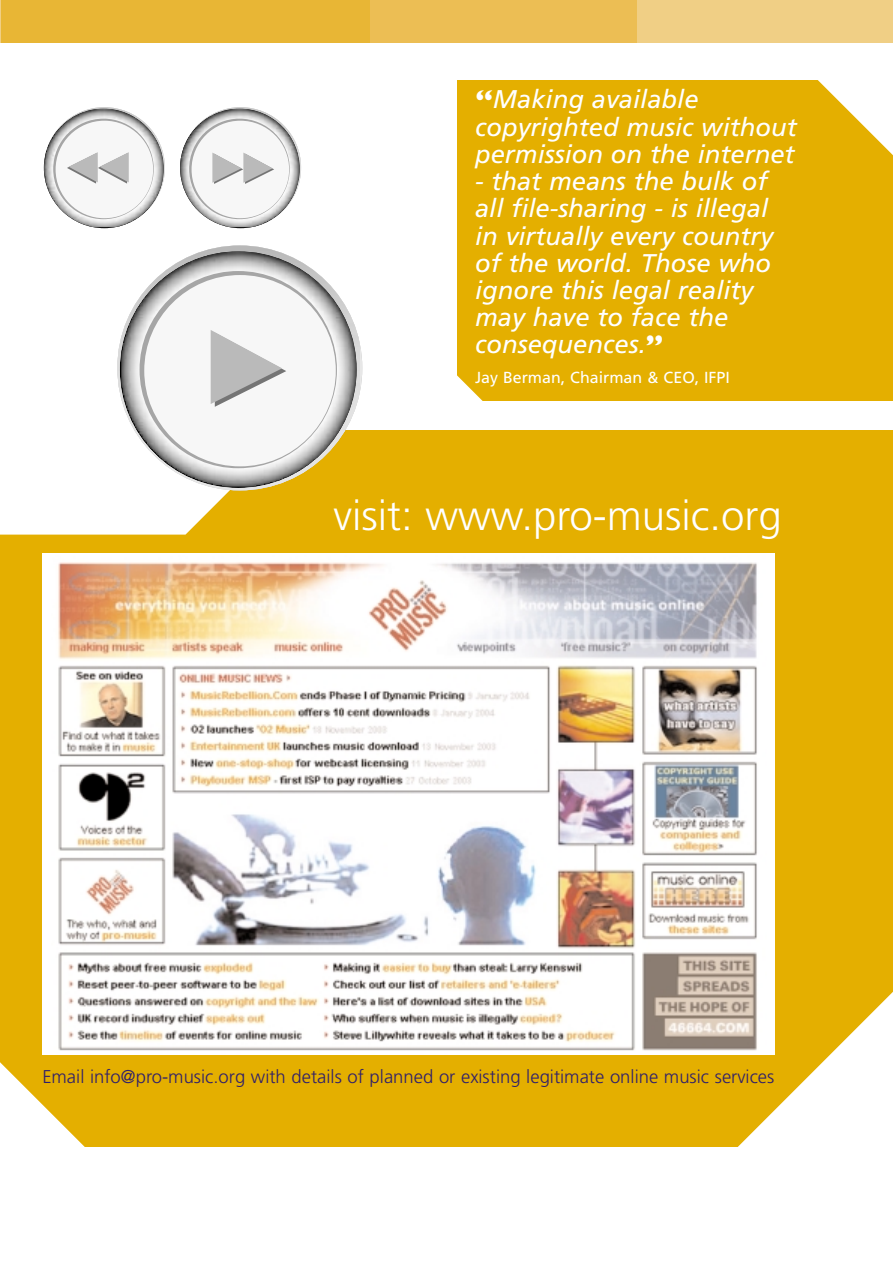
<style>
.page{position:relative;width:893px;height:1262px;background:#fff}
.page>*{position:absolute;margin:0;border:0;box-sizing:border-box;transform-origin:0 0}
.t1{font:300 42px "Frutiger";color:#fff}
.t2{font:italic 25.65px/27.2px "Frutiger";color:#fff}
.t3{font:300 18.45px "Frutiger";color:#2f1f6b}
.t4{font:16.05px "Frutiger";color:#fff}
.s1{font-family:"Gill Sans";font-weight:800;font-style:normal}
</style>
<div class="page">
<div style="left:457px;top:80px;width:435px;height:320px;background:#e4af00"></div>
<svg style="left:457px;top:375px;width:56px;height:26px"></svg>
<svg style="left:818px;top:80px;width:74px;height:74px"></svg>
<div style="left:0;top:430px;width:892px;height:716px;background:#e4af00"></div>
<svg style="left:0;top:361px;width:363px;height:173px;fill:#fff"></svg>
<svg style="left:577px;top:993px;width:315px;height:154px"></svg>
<svg style="left:0;top:1002px;width:119px;height:145px"></svg>
<div style="left:43px;top:553px;width:732px;height:501px;background:#fff"></div>
<img style="left:58px;top:562px;width:699px;height:489px">
<hr style="left:0;top:0;width:1px;height:43px;background:#f0cf85">
<div style="left:72px;top:0;width:820px;height:43px;background:#f0cf85"></div>
<div style="left:72px;top:0;width:565px;height:43px;background:#ecbe54"></div>
<div style="left:1px;top:0;width:368px;height:43px;background:#e8b635"></div>
<img style="left:117px;top:245px;width:242px;height:245px">
<img style="left:121px;top:251px;width:236px;height:235px">
<svg style="left:139px;top:271px;width:198px;height:197px;background:#aeaeae"></svg>
<div style="left:144px;top:275px;width:192px;height:191px;background:#f7f7f7;border-radius:50%"></div>
<svg style="left:211px;top:330px;width:75px;height:77px"></svg>
<svg style="left:44px;top:107px;width:121px;height:121px"></svg>
<svg style="left:180px;top:107px;width:121px;height:121px"></svg>
<p class="t2" style="left:475px;top:88px;width:323px"><span class="s1">“</span>Making available copyrighted music without permission on the internet</p>
<p class="t2" style="left:475px;top:170px;width:300px">- that means the bulk of all file-sharing - is illegal in virtually every country of the world. Those who ignore this legal reality may have to face the consequences.<span class="s1">”</span></p>
<p class="t4" style="left:475px;top:371px;width:256px">Jay Berman, Chairman &amp; CEO, IFPI</p>
<h1 class="t1" style="left:333px;top:499px;width:450px">visit: www.pro-music.org</h1>
<p class="t3" style="left:42px;top:1069px;width:733px">Email info@pro-music.org with details of planned or existing legitimate online music services</p>
</div>
